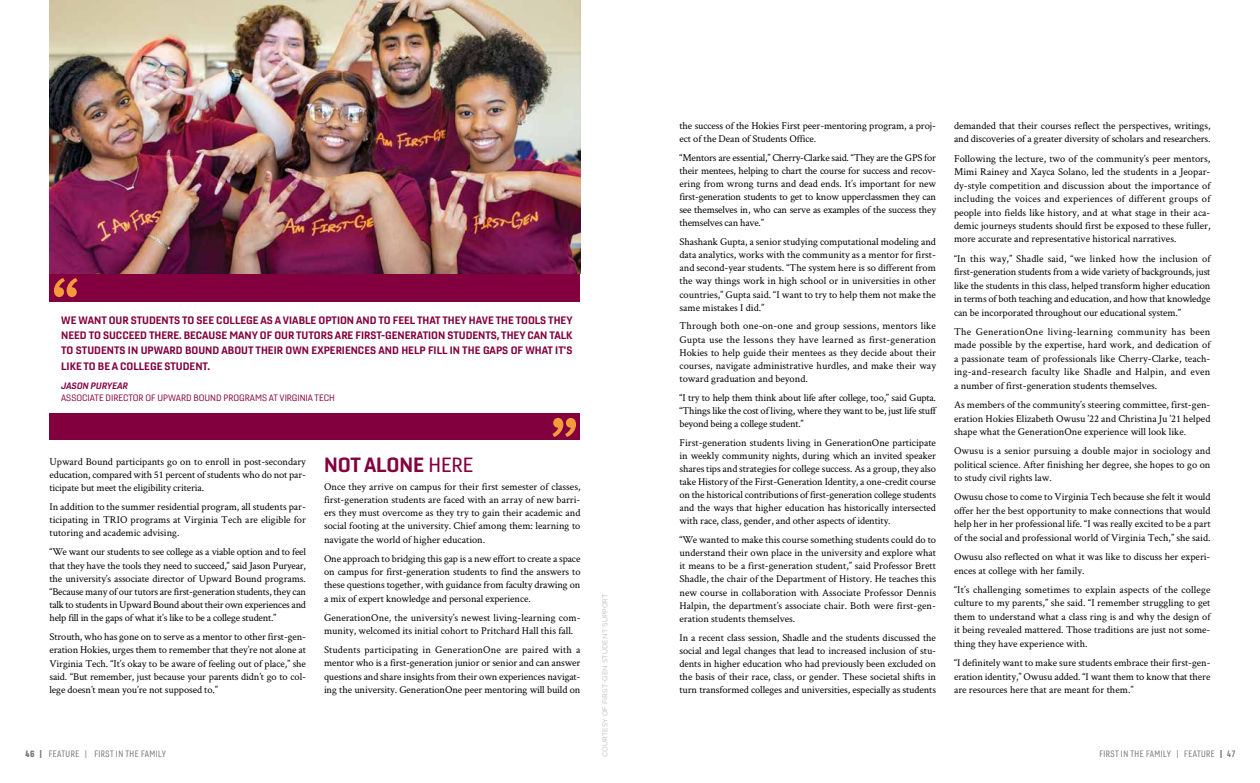
<style>
.page{position:relative;width:1260px;height:783px;background:#fff}
.page>*{position:absolute;margin:0;border:0;box-sizing:border-box;transform-origin:0 0}
.t1{font:800 57.2px "Acherus Grotesque";color:#f39a3d}
.t2{font:700 expanded 20px "Gineso";color:#83003f}
.t3{font:10.5px/13.1px "Crimson Text";color:#000;text-align:justify}
.t4{font:700 expanded 10.5px/15.2px "Gineso";color:#83003f;text-align:justify}
.t5{font:9px "Gineso Con Reg";letter-spacing:.05em;color:#76777b}
.t6{font:expanded 9px "Gineso";color:#83003f}
.t7{font:italic 700 expanded 9px "Gineso";color:#83003f}
.t8{font:7px "Acherus Grotesque";letter-spacing:.02em;color:#bebec0}
.s1{font-weight:500}
.s2{font-family:"Gineso Con Bla"}
.s3{font-family:"Gineso Con Bla";font-size:8px}
.s4{font-size:8px}
.s5{font-family:"Gineso Con Dem"}
</style>
<div class="page">
<div style="left:50px;top:413px;width:530px;height:27px;background:#83003f"></div>
<div style="left:50px;top:270px;width:530px;height:32px;background:#83003f"></div>
<img style="left:50px;top:0;width:530px;height:274px">
<h1 class="t1" style="left:80px;top:326px;width:31px;rotate:-180deg">”</h1>
<p class="t4" style="left:61px;top:312px;width:513px">WE WANT OUR STUDENTS TO SEE COLLEGE AS A VIABLE OPTION AND TO FEEL THAT THEY HAVE THE TOOLS THEY NEED TO SUCCEED THERE. BECAUSE MANY OF OUR TUTORS ARE FIRST-GENERATION STUDENTS, THEY CAN TALK TO STUDENTS IN UPWARD BOUND ABOUT THEIR OWN EXPERIENCES AND HELP FILL IN THE GAPS OF WHAT IT'S LIKE TO BE A COLLEGE STUDENT.</p>
<p class="t7" style="left:61px;top:380px;width:68px">JASON PURYEAR</p>
<p class="t6" style="left:61px;top:392px;width:275px">ASSOCIATE DIRECTOR OF UPWARD BOUND PROGRAMS AT VIRGINIA TECH</p>
<h1 class="t1" style="left:550px;top:389px;width:31px">”</h1>
<p class="t3" style="left:50px;top:454px;width:258px">Upward Bound participants go on to enroll in post-secondary education, compared with 51 percent of students who do not par&shy;ticipate but meet the eligibility criteria.</p>
<p class="t3" style="left:50px;top:500px;width:258px">In addition to the summer residential program, all students par&shy;ticipating in TRIO programs at Virginia Tech are eligible for tutoring and academic advising.</p>
<p class="t3" style="left:50px;top:545px;width:258px">“We want our students to see college as a viable option and to feel that they have the tools they need to succeed,” said Jason Puryear, the university’s associate director of Upward Bound programs. “Because many of our tutors are first-generation students, they can talk to students in Upward Bound about their own experiences and help fill in the gaps of what it’s like to be a college student.”</p>
<p class="t3" style="left:50px;top:630px;width:258px">Strouth, who has gone on to serve as a mentor to other first-gen&shy;eration Hokies, urges them to remember that they’re not alone at Virginia Tech. “It’s okay to be aware of feeling out of place,” she said. “But remember, just because your parents didn’t go to col&shy;lege doesn’t mean you’re not supposed to.”</p>
<h2 class="t2" style="left:324px;top:452px;width:151px">NOT ALONE <span class="s1">HERE</span></h2>
<p class="t3" style="left:324px;top:479px;width:258px">Once they arrive on campus for their first semester of classes, first-generation students are faced with an array of new barri&shy;ers they must overcome as they try to gain their academic and social footing at the university. Chief among them: learning to navigate the world of higher education.</p>
<p class="t3" style="left:324px;top:551px;width:258px">One approach to bridging this gap is a new effort to create a space on campus for first-generation students to find the answers to these questions together, with guidance from faculty drawing on a mix of expert knowledge and personal experience.</p>
<p class="t3" style="left:324px;top:610px;width:258px">GenerationOne, the university’s newest living-learning com&shy;munity, welcomed its initial cohort to Pritchard Hall this fall.</p>
<p class="t3" style="left:324px;top:643px;width:258px">Students participating in GenerationOne are paired with a mentor who is a first-generation junior or senior and can answer questions and share insights from their own experiences navigat&shy;ing the university. GenerationOne peer mentoring will build on</p>
<p class="t5" style="left:26px;top:748px;width:142px"><span class="s2">46</span> <span class="s3">|</span> FEATURE <span class="s4">|</span> FIRST IN THE FAMILY</p>
<p class="t8" style="left:599px;top:757px;width:165px;rotate:-90deg">COURTESY OF FIRST-GEN STUDENT SUPPORT</p>
<p class="t3" style="left:680px;top:119px;width:258px">the success of the Hokies First peer-mentoring program, a proj&shy;ect of the Dean of Students Office.</p>
<p class="t3" style="left:680px;top:151px;width:258px">“Mentors are essential,” Cherry-Clarke said. “They are the GPS for their mentees, helping to chart the course for success and recov&shy;ering from wrong turns and dead ends. It’s important for new first-generation students to get to know upperclassmen they can see themselves in, who can serve as examples of the success they themselves can have.”</p>
<p class="t3" style="left:680px;top:235px;width:258px">Shashank Gupta, a senior studying computational modeling and data analytics, works with the community as a mentor for first&shy;and second-year students. “The system here is so different from the way things work in high school or in universities in other countries,” Gupta said. “I want to try to help them not make the same mistakes I did.”</p>
<p class="t3" style="left:680px;top:319px;width:258px">Through both one-on-one and group sessions, mentors like Gupta use the lessons they have learned as first-generation Hokies to help guide their mentees as they decide about their courses, navigate administrative hurdles, and make their way toward graduation and beyond.</p>
<p class="t3" style="left:680px;top:390px;width:258px">“I try to help them think about life after college, too,” said Gupta. “Things like the cost of living, where they want to be, just life stuff beyond being a college student.”</p>
<p class="t3" style="left:680px;top:435px;width:258px">First-generation students living in GenerationOne participate in weekly community nights, during which an invited speaker shares tips and strategies for college success. As a group, they also take History of the First-Generation Identity, a one-credit course on the historical contributions of first-generation college students and the ways that higher education has historically intersected with race, class, gender, and other aspects of identity.</p>
<p class="t3" style="left:680px;top:533px;width:258px">“We wanted to make this course something students could do to understand their own place in the university and explore what it means to be a first-generation student,” said Professor Brett Shadle, the chair of the Department of History. He teaches this new course in collaboration with Associate Professor Dennis Halpin, the department’s associate chair. Both were first-gen&shy;eration students themselves.</p>
<p class="t3" style="left:680px;top:630px;width:258px">In a recent class session, Shadle and the students discussed the social and legal changes that lead to increased inclusion of stu&shy;dents in higher education who had previously been excluded on the basis of their race, class, or gender. These societal shifts in turn transformed colleges and universities, especially as students</p>
<p class="t3" style="left:954px;top:118px;width:258px;line-height:13.5px">demanded that their courses reflect the perspectives, writings, and discoveries of a greater diversity of scholars and researchers.</p>
<p class="t3" style="left:954px;top:151px;width:258px;line-height:13.5px">Following the lecture, two of the community’s peer mentors, Mimi Rainey and Xayca Solano, led the students in a Jeopar&shy;dy-style competition and discussion about the importance of including the voices and experiences of different groups of people into fields like history, and at what stage in their aca&shy;demic journeys students should first be exposed to these fuller, more accurate and representative historical narratives.</p>
<p class="t3" style="left:954px;top:251px;width:258px;line-height:13.5px">“In this way,” Shadle said, “we linked how the inclusion of first-generation students from a wide variety of backgrounds, just like the students in this class, helped transform higher education in terms of both teaching and education, and how that knowledge can be incorporated throughout our educational system.”</p>
<p class="t3" style="left:954px;top:324px;width:258px;line-height:13.5px">The GenerationOne living-learning community has been made possible by the expertise, hard work, and dedication of a passionate team of professionals like Cherry-Clarke, teach&shy;ing-and-research faculty like Shadle and Halpin, and even a number of first-generation students themselves.</p>
<p class="t3" style="left:954px;top:398px;width:258px;line-height:13.5px">As members of the community’s steering committee, first-gen&shy;eration Hokies Elizabeth Owusu ’22 and Christina Ju ’21 helped shape what the GenerationOne experience will look like.</p>
<p class="t3" style="left:954px;top:444px;width:258px;line-height:13.5px">Owusu is a senior pursuing a double major in sociology and political science. After finishing her degree, she hopes to go on to study civil rights law.</p>
<p class="t3" style="left:954px;top:490px;width:258px;line-height:13.5px">Owusu chose to come to Virginia Tech because she felt it would offer her the best opportunity to make connections that would help her in her professional life. “I was really excited to be a part of the social and professional world of Virginia Tech,” she said.</p>
<p class="t3" style="left:954px;top:550px;width:258px;line-height:13.5px">Owusu also reflected on what it was like to discuss her experi&shy;ences at college with her family.</p>
<p class="t3" style="left:954px;top:582px;width:258px;line-height:13.5px">“It’s challenging sometimes to explain aspects of the college culture to my parents,” she said. “I remember struggling to get them to understand what a class ring is and why the design of it being revealed mattered. Those traditions are just not some&shy;thing they have experience with.</p>
<p class="t3" style="left:954px;top:656px;width:258px;line-height:13.5px">“I definitely want to make sure students embrace their first-gen&shy;eration identity,” Owusu added. “I want them to know that there are resources here that are meant for them.”</p>
<p class="t5" style="left:1099px;top:748px;width:137px">FIRST IN THE FAMILY <span class="s4">|</span> FEATURE <span class="s3">|</span> <span class="s5">47</span></p>
</div>
